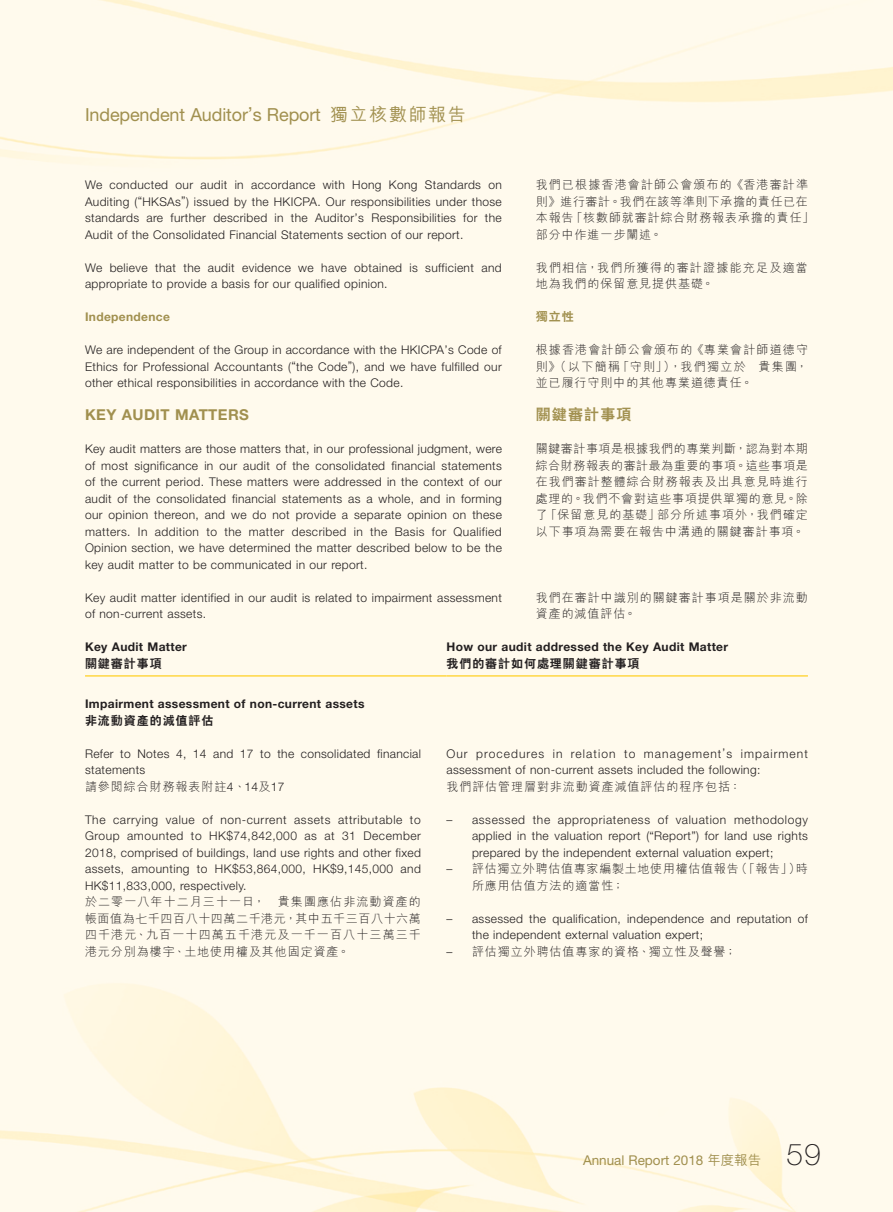
<style>
.page{position:relative;width:893px;height:1212px;background:#fff}
.page>*{position:absolute;margin:0;border:0;box-sizing:border-box;transform-origin:0 0}
.t1{font:100 30px "Helvetica Neue LT Std";color:#231f20}
.t2{font:18px "Helvetica Neue LT Std";letter-spacing:-.005em;color:#a1904f}
.Heading_1{font:700 15px "Helvetica Neue LT Std";letter-spacing:.03em;color:#a1904f}
.C_Heading_1{font:800 15px "C Hei 2 HK";letter-spacing:.08em;color:#a1904f}
.t3{font:13.5px "Helvetica Neue LT Std";color:#a1904f}
.Body_Text{font:300 12px/16.5px "Helvetica Neue LT Std";letter-spacing:.03em;color:#231f20;text-align:justify}
.C_Body_Text{font:300 12px/16.5px "M Hei HK";letter-spacing:.08em;color:#231f20}
.Body_Text-2{font:300 12px/16.5px "M Hei HK";letter-spacing:.08em;color:#231f20;text-align:justify}
.Body_Text-3{font:700 12px "Helvetica Neue LT Std";letter-spacing:.03em;color:#231f20}
.Body_Text-4{font:300 12px/16.5px "M Hei HK";letter-spacing:.06em;color:#231f20}
.C_Body_Text-2{font:300 12px/16.5px "M Hei HK";letter-spacing:.105em;color:#231f20}
.Body_Text-5{font:800 12px "C Hei 2 HK";letter-spacing:.08em;color:#231f20}
.Heading_2{font:700 12px "Helvetica Neue LT Std";letter-spacing:.03em;color:#a1904f}
.C_Heading_2{font:800 12px "C Hei 2 HK";color:#a1904f}
.s1{font-family:"M Hei HK";font-weight:500}
.s2{font-family:"Helvetica Neue LT Std"}
</style>
<div class="page">
<hr style="left:85px;top:675px;width:361px;height:2px;background:#ffd743">
<hr style="left:446px;top:675px;width:362px;height:2px;background:#ffd743">
<p class="t2" style="left:85px;top:104px;width:382px">Independent Auditor’s Report <span class="s1">獨立核數師報告</span></p>
<p class="C_Body_Text" style="left:536px;top:176px;width:280px">我們已根據香港會計師公會頒布的《香港審計準則》進行審計。我們在該等準則下承擔的責任已在本報告「核數師就審計綜合財務報表承擔的責任」部分中作進一步闡述。</p>
<p class="C_Body_Text-2" style="left:536px;top:259px;width:274px">我們相信，我們所獲得的審計證據能充足及適當地為我們的保留意見提供基礎。</p>
<p class="C_Heading_2" style="left:536px;top:311px;width:39px">獨立性</p>
<p class="C_Body_Text" style="left:536px;top:341px;width:274px;text-align:justify">根據香港會計師公會頒布的《專業會計師道德守則》（以下簡稱「守則」），我們獨立於 貴集團，並已履行守則中的其他專業道德責任。</p>
<p class="C_Heading_1" style="left:536px;top:407px;width:97px">關鍵審計事項</p>
<p class="C_Body_Text" style="left:536px;top:440px;width:274px;text-align:justify">關鍵審計事項是根據我們的專業判斷，認為對本期綜合財務報表的審計最為重要的事項。這些事項是在我們審計整體綜合財務報表及出具意見時進行處理的。我們不會對這些事項提供單獨的意見。除了「保留意見的基礎」部分所述事項外，我們確定以下事項為需要在報告中溝通的關鍵審計事項。</p>
<p class="Body_Text" style="left:85px;top:177px;width:418px">We conducted our audit in accordance with Hong Kong Standards on Auditing (“HKSAs”) issued by the HKICPA. Our responsibilities under those standards are further described in the Auditor’s Responsibilities for the Audit of the Consolidated Financial Statements section of our report.</p>
<p class="Body_Text" style="left:85px;top:259px;width:418px">We believe that the audit evidence we have obtained is sufficient and appropriate to provide a basis for our qualified opinion.</p>
<p class="Heading_2" style="left:85px;top:310px;width:87px">Independence</p>
<p class="Body_Text" style="left:85px;top:342px;width:418px">We are independent of the Group in accordance with the HKICPA’s Code of Ethics for Professional Accountants (“the Code”), and we have fulfilled our other ethical responsibilities in accordance with the Code.</p>
<p class="Heading_1" style="left:85px;top:406px;width:165px">KEY AUDIT MATTERS</p>
<p class="Body_Text" style="left:85px;top:441px;width:418px">Key audit matters are those matters that, in our professional judgment, were of most significance in our audit of the consolidated financial statements of the current period. These matters were addressed in the context of our audit of the consolidated financial statements as a whole, and in forming our opinion thereon, and we do not provide a separate opinion on these matters. In addition to the matter described in the Basis for Qualified Opinion section, we have determined the matter described below to be the key audit matter to be communicated in our report.</p>
<p class="Body_Text" style="left:85px;top:589px;width:418px">Key audit matter identified in our audit is related to impairment assessment of non-current assets.</p>
<p class="Body_Text-3" style="left:85px;top:640px;width:103px">Key Audit Matter</p>
<p class="Body_Text-3" style="left:446px;top:640px;width:283px">How our audit addressed the Key Audit Matter</p>
<p class="Body_Text-5" style="left:85px;top:657px;width:78px">關鍵審計事項</p>
<p class="Body_Text-5" style="left:446px;top:657px;width:195px">我們的審計如何處理關鍵審計事項</p>
<p class="Body_Text-3" style="left:85px;top:696px;width:281px">Impairment assessment of non-current assets</p>
<p class="Body_Text-5" style="left:85px;top:714px;width:130px">非流動資產的減值評估</p>
<p class="Body_Text" style="left:85px;top:745px;width:338px">Refer to Notes 4, 14 and 17 to the consolidated financial statements</p>
<p class="Body_Text-2" style="left:85px;top:778px;width:201px">請參閱綜合財務報表附註<span class="s2">4</span>、<span class="s2">14</span>及<span class="s2">17</span></p>
<p class="Body_Text" style="left:85px;top:811px;width:338px">The carrying value of non-current assets attributable to Group amounted to HK$74,842,000 as at 31 December 2018, comprised of buildings, land use rights and other fixed assets, amounting to HK$53,864,000, HK$9,145,000 and HK$11,833,000, respectively.</p>
<p class="Body_Text-2" style="left:85px;top:893px;width:337px">於二零一八年十二月三十一日， 貴集團應佔非流動資產的帳面值為七千四百八十四萬二千港元，其中五千三百八十六萬四千港元、九百一十四萬五千港元及一千一百八十三萬三千港元分別為樓宇、土地使用權及其他固定資產。</p>
<p class="C_Body_Text" style="left:536px;top:589px;width:274px">我們在審計中識別的關鍵審計事項是關於非流動資產的減值評估。</p>
<p class="Body_Text" style="left:446px;top:745px;width:363px">Our procedures in relation to management’s impairment assessment of non-current assets included the following:</p>
<p class="Body_Text-2" style="left:446px;top:778px;width:296px">我們評估管理層對非流動資產減值評估的程序包括：</p>
<p class="Body_Text" style="left:472px;top:811px;width:337px;text-indent:-26px">– assessed the appropriateness of valuation methodology applied in the valuation report (“Report”) for land use rights prepared by the independent external valuation expert;</p>
<p class="Body_Text-4" style="left:472px;top:860px;width:337px;text-indent:-26px"><span class="s2">–</span> 評估獨立外聘估值專家編製土地使用權估值報告（「報告」）時所應用估值方法的適當性；</p>
<p class="Body_Text" style="left:472px;top:910px;width:338px;text-indent:-26px">– assessed the qualification, independence and reputation of the independent external valuation expert;</p>
<p class="Body_Text-2" style="left:446px;top:943px;width:291px"><span class="s2">–</span> 評估獨立外聘估值專家的資格、獨立性及聲譽；</p>
<p class="t3" style="left:583px;top:1151px;width:180px">Annual Report 2018 <span class="s1">年度報告</span></p>
<h1 class="t1" style="left:787px;top:1137px;width:36px">59</h1>
</div>
